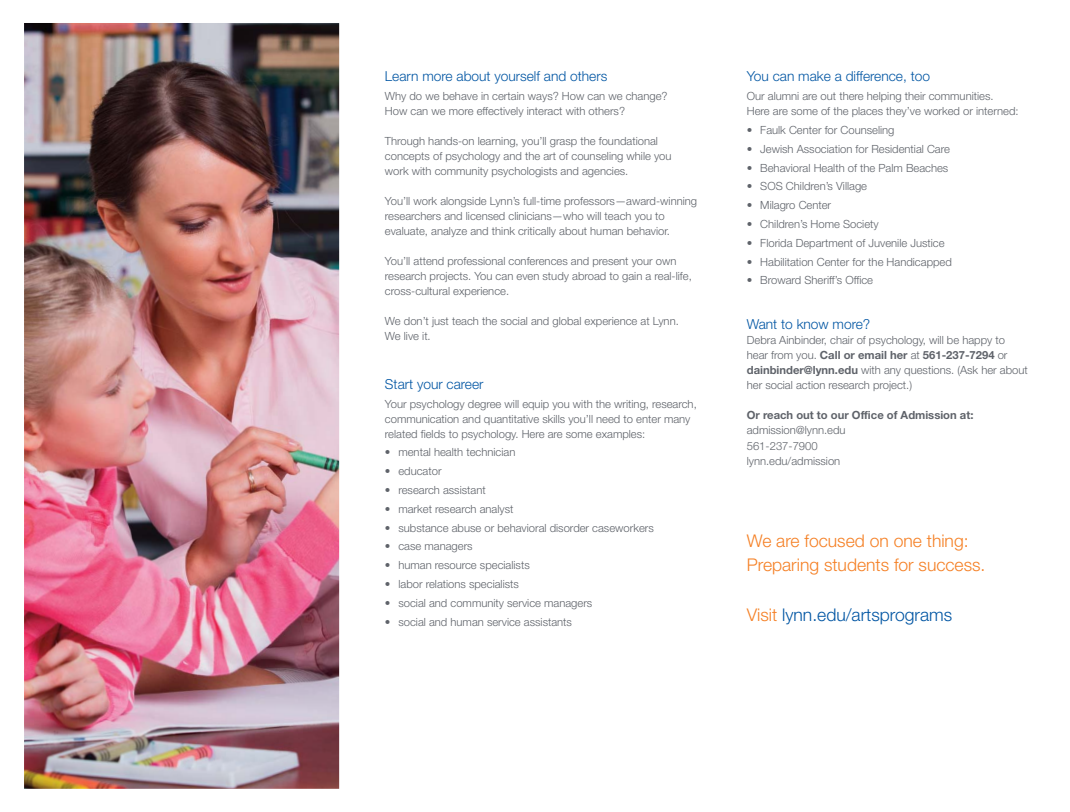
<style>
.page{position:relative;width:1070px;height:812px;background:#fff}
.page>*{position:absolute;margin:0;border:0;box-sizing:border-box;transform-origin:0 0}
.t1{font:300 17.5px/24.9px "Helvetica Neue";color:#f58025}
.t2{font:300 17.5px "Helvetica Neue";color:#0055a3}
.t3{font:300 13.75px "Helvetica Neue";color:#0055a3}
.t4{font:300 11.25px/15px "Helvetica Neue";color:#5f636a}
.t5{font:700 11.25px "Helvetica Neue";color:#5f636a}
.s1{font-weight:700}
.s2{color:#f58025}
</style>
<div class="page">
<img style="left:24px;top:23px;width:315px;height:765px">
<p class="t3" style="left:385px;top:71px;width:224px">Learn more about yourself and others</p>
<p class="t4" style="left:385px;top:90px;width:284px">Why do we behave in certain ways? How can we change?<br>How can we more effectively interact with others?</p>
<p class="t4" style="left:385px;top:135px;width:288px">Through hands-on learning, you’ll grasp the foundational concepts of psychology and the art of counseling while you work with community psychologists and agencies.</p>
<p class="t4" style="left:385px;top:195px;width:314px">You’ll work alongside Lynn’s full-time professors—award-winning researchers and licensed clinicians—who will teach you to evaluate, analyze and think critically about human behavior.</p>
<p class="t4" style="left:385px;top:255px;width:308px">You’ll attend professional conferences and present your own research projects. You can even study abroad to gain a real-life, cross-cultural experience.</p>
<p class="t4" style="left:385px;top:315px;width:295px">We don’t just teach the social and global experience at Lynn.<br>We live it.</p>
<p class="t3" style="left:385px;top:379px;width:100px">Start your career</p>
<p class="t4" style="left:385px;top:397px;width:313px">Your psychology degree will equip you with the writing, research, communication and quantitative skills you’ll need to enter many related fields to psychology. Here are some examples:</p>
<p class="t4" style="left:385px;top:445px;width:132px">• mental health technician</p>
<p class="t4" style="left:385px;top:464px;width:58px">• educator</p>
<p class="t4" style="left:385px;top:483px;width:102px">• research assistant</p>
<p class="t4" style="left:385px;top:502px;width:130px">• market research analyst</p>
<p class="t4" style="left:385px;top:521px;width:270px">• substance abuse or behavioral disorder caseworkers</p>
<p class="t4" style="left:385px;top:539px;width:89px">• case managers</p>
<p class="t4" style="left:385px;top:558px;width:146px">• human resource specialists</p>
<p class="t4" style="left:385px;top:577px;width:135px">• labor relations specialists</p>
<p class="t4" style="left:385px;top:596px;width:209px">• social and community service managers</p>
<p class="t4" style="left:385px;top:614px;width:189px">• social and human service assistants</p>
<p class="t3" style="left:747px;top:71px;width:185px">You can make a difference, too</p>
<p class="t4" style="left:747px;top:90px;width:273px">Our alumni are out there helping their communities.<br>Here are some of the places they’ve worked or interned:</p>
<p class="t4" style="left:747px;top:123px;width:149px">• Faulk Center for Counseling</p>
<p class="t4" style="left:747px;top:142px;width:205px">• Jewish Association for Residential Care</p>
<p class="t4" style="left:747px;top:161px;width:203px">• Behavioral Health of the Palm Beaches</p>
<p class="t4" style="left:747px;top:180px;width:122px">• SOS Children’s Village</p>
<p class="t4" style="left:747px;top:198px;width:86px">• Milagro Center</p>
<p class="t4" style="left:747px;top:217px;width:133px">• Children’s Home Society</p>
<p class="t4" style="left:747px;top:236px;width:199px">• Florida Department of Juvenile Justice</p>
<p class="t4" style="left:747px;top:255px;width:207px">• Habilitation Center for the Handicapped</p>
<p class="t4" style="left:747px;top:274px;width:128px">• Broward Sheriff’s Office</p>
<p class="t3" style="left:747px;top:319px;width:125px">Want to know more?</p>
<p class="t4" style="left:747px;top:334px;width:282px">Debra Ainbinder, chair of psychology, will be happy to hear from you. <span class="s1">Call or email her</span> at <span class="s1">561-237-7294</span> or <span class="s1">dainbinder@lynn.edu</span> with any questions. (Ask her about her social action research project.)</p>
<p class="t5" style="left:747px;top:411px;width:228px">Or reach out to our Office of Admission at:</p>
<p class="t4" style="left:747px;top:424px;width:100px">admission@lynn.edu<br>561-237-7900 lynn.edu/admission</p>
<h1 class="t1" style="left:747px;top:529px;width:240px">We are focused on one thing:<br>Preparing students for success.</h1>
<h1 class="t2" style="left:747px;top:608px;width:207px"><span class="s2">Visit</span> lynn.edu/artsprograms</h1>
</div>
